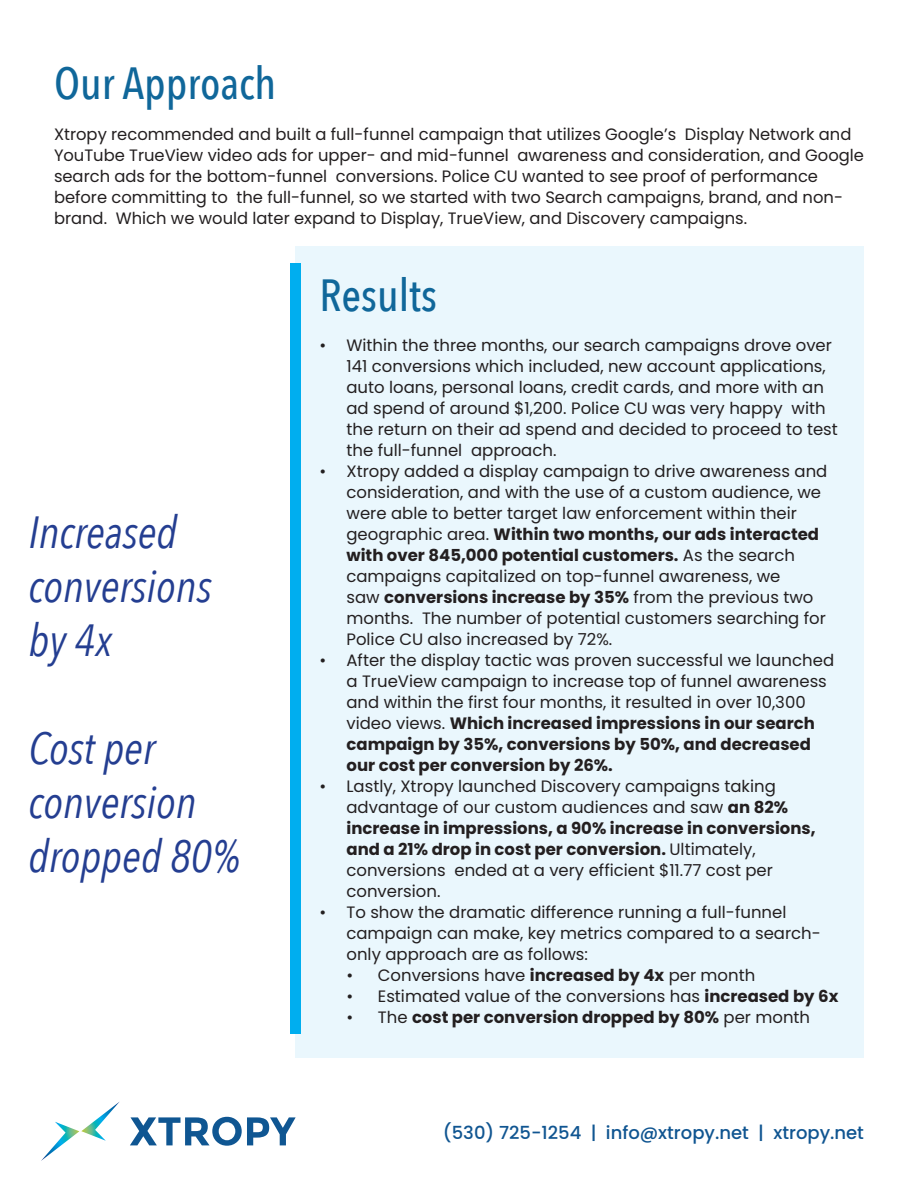
<style>
.page{position:relative;width:918px;height:1188px;background:#fff}
.page>*{position:absolute;margin:0;border:0;box-sizing:border-box;transform-origin:0 0}
.t1{font:italic 45px/54px "Avenir Next Condensed";color:#243e91}
.t2{font:500 45px "Avenir Next Condensed";color:#10679a}
.t3{font:500 18px "Poppins";color:#105591}
.t4{font:16.5px/21px "Poppins";color:#231f20}
.t5{font:700 16.5px "Poppins";color:#231f20}
.s1{font-weight:700}
.s2{font-weight:400}
</style>
<div class="page">
<div style="left:296px;top:247px;width:568px;height:811px;background:#eaf7fd"></div>
<svg style="left:41px;top:1101px;width:79px;height:60px"></svg>
<svg style="left:130px;top:1117px;width:166px;height:29px"></svg>
<div style="left:290px;top:263px;width:11px;height:771px;background:#00aeef"></div>
<h1 class="t2" style="left:54px;top:56px;width:224px">Our Approach</h1>
<p class="t4" style="left:54px;top:123px;width:812px">Xtropy recommended and built a full-funnel campaign that utilizes Google’s Display Network and YouTube TrueView video ads for upper- and mid-funnel awareness and consideration, and Google search ads for the bottom-funnel conversions. Police CU wanted to see proof of performance before committing to the full-funnel, so we started with two Search campaigns, brand, and non&shy;brand. Which we would later expand to Display, TrueView, and Discovery campaigns.</p>
<h1 class="t1" style="left:28px;top:505px;width:185px">Increased conversions by 4x</h1>
<h1 class="t1" style="left:28px;top:721px;width:214px">Cost per conversion dropped 80%</h1>
<h1 class="t2" style="left:320px;top:268px;width:119px">Results</h1>
<p class="t4" style="left:346px;top:335px;width:493px;text-indent:-27px">• Within the three months, our search campaigns drove over 141 conversions which included, new account applications, auto loans, personal loans, credit cards, and more with an ad spend of around $1,200. Police CU was very happy with the return on their ad spend and decided to proceed to test the full-funnel approach.</p>
<p class="t4" style="left:346px;top:461px;width:482px;text-indent:-27px">• Xtropy added a display campaign to drive awareness and consideration, and with the use of a custom audience, we were able to better target law enforcement within their geographic area. <span class="s1">Within two months, our ads interacted with over 845,000 potential customers.</span> As the search campaigns capitalized on top-funnel awareness, we<br>saw <span class="s1">conversions increase by 35%</span> from the previous two months. The number of potential customers searching for Police CU also increased by 72%.</p>
<p class="t4" style="left:346px;top:650px;width:489px;text-indent:-27px">• After the display tactic was proven successful we launched a TrueView campaign to increase top of funnel awareness and within the first four months, it resulted in over 10,300 video views. <span class="s1">Which increased impressions in our search campaign by 35%, conversions by 50%, and decreased our cost per conversion by 26%.</span></p>
<p class="t4" style="left:346px;top:776px;width:471px;text-indent:-27px">• Lastly, Xtropy launched Discovery campaigns taking advantage of our custom audiences and saw <span class="s1">an 82% increase in impressions, a 90% increase in conversions, and a 21% drop in cost per conversion.</span> Ultimately, conversions ended at a very efficient $11.77 cost per conversion.</p>
<p class="t4" style="left:346px;top:902px;width:476px;text-indent:-27px">• To show the dramatic difference running a full-funnel campaign can make, key metrics compared to a search&shy;only approach are as follows:</p>
<p class="t4" style="left:346px;top:965px;width:410px">• Conversions have <span class="s1">increased by 4x</span> per month</p>
<p class="t4" style="left:346px;top:986px;width:493px">• Estimated value of the conversions has <span class="s1">increased by 6x</span></p>
<p class="t5" style="left:346px;top:1008px;width:465px"><span class="s2">• The</span> cost per conversion dropped by 80% <span class="s2">per month</span></p>
<p class="t3" style="left:443px;top:1122px;width:423px">(530) 725-1254 | info@xtropy.net | xtropy.net</p>
</div>
